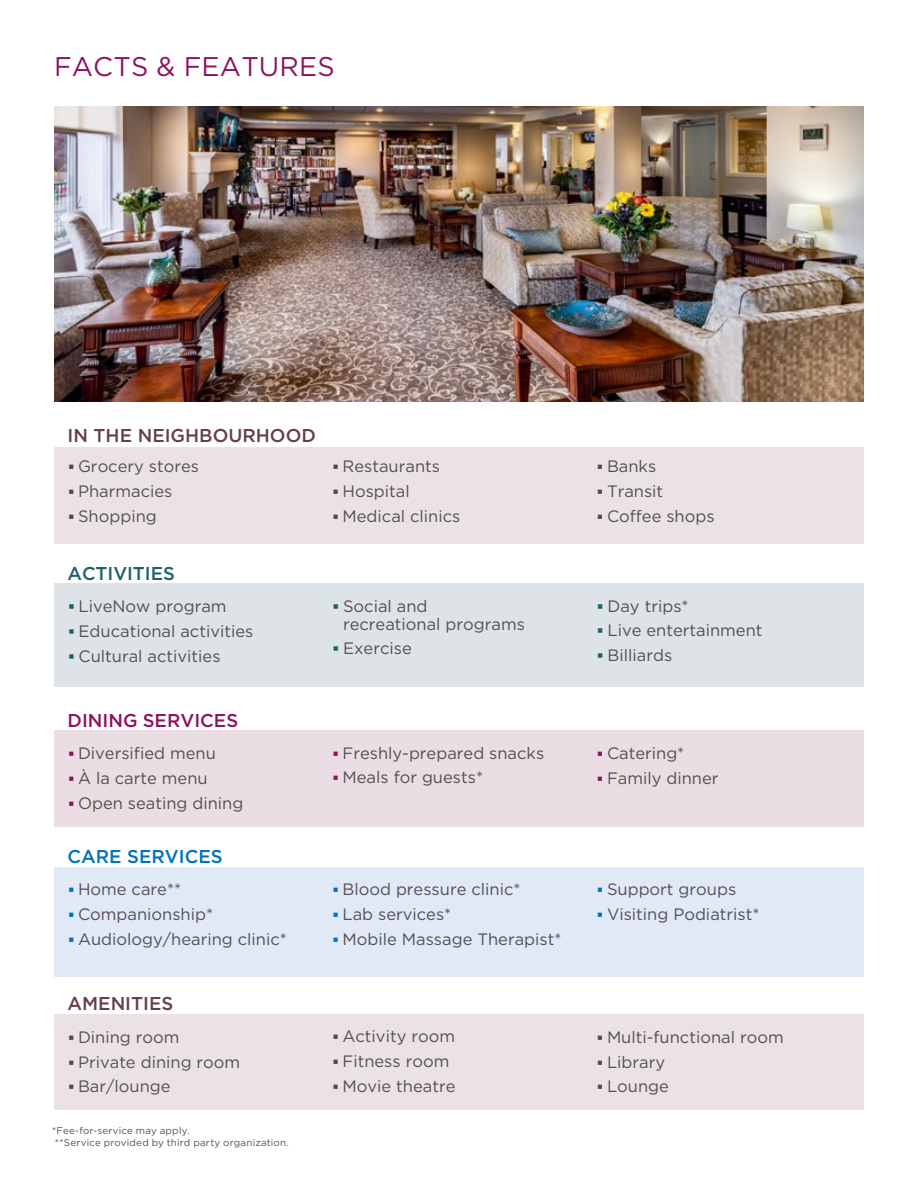
<style>
.page{position:relative;width:918px;height:1188px;background:#fff}
.page>*{position:absolute;margin:0;border:0;box-sizing:border-box;transform-origin:0 0}
.t1{font:27px "Gotham HTF";letter-spacing:.005em;color:#8d1360}
.t2{font:500 18.6px "Gotham HTF";color:#653e51}
.t3{font:500 18.6px "Gotham HTF";color:#8d1360}
.t4{font:500 18.6px "Gotham HTF";color:#0072bc}
.t5{font:500 18.6px "Gotham HTF";letter-spacing:-.005em;color:#1f606d}
.t6{font:16.5px "Gotham HTF";color:#534f53}
.t7{font:9.75px/11.7px "Gotham HTF";letter-spacing:.02em;color:#534f53}
</style>
<div class="page">
<div style="left:54px;top:867px;width:810px;height:110px;background:#e1e8f6"></div>
<div style="left:54px;top:1014px;width:810px;height:96px;background:#ebe2e7"></div>
<div style="left:54px;top:731px;width:810px;height:96px;background:#eadde4"></div>
<div style="left:54px;top:584px;width:810px;height:103px;background:#dde3e6"></div>
<div style="left:54px;top:447px;width:810px;height:96px;background:#ebe2e7"></div>
<img style="left:54px;top:107px;width:810px;height:294px">
<h1 class="t1" style="left:54px;top:52px;width:282px">FACTS &amp; FEATURES</h1>
<h2 class="t2" style="left:68px;top:424px;width:250px">IN THE NEIGHBOURHOOD</h2>
<p class="t6" style="left:78px;top:457px;width:123px">Grocery stores</p>
<p class="t6" style="left:343px;top:457px;width:99px">Restaurants</p>
<p class="t6" style="left:607px;top:457px;width:51px">Banks</p>
<p class="t6" style="left:78px;top:482px;width:96px">Pharmacies</p>
<p class="t6" style="left:343px;top:482px;width:69px">Hospital</p>
<p class="t6" style="left:607px;top:482px;width:58px">Transit</p>
<p class="t6" style="left:78px;top:507px;width:80px">Shopping</p>
<p class="t6" style="left:343px;top:507px;width:119px">Medical clinics</p>
<p class="t6" style="left:607px;top:507px;width:109px">Coffee shops</p>
<h2 class="t5" style="left:68px;top:562px;width:109px">ACTIVITIES</h2>
<p class="t6" style="left:79px;top:597px;width:150px">LiveNow program</p>
<p class="t6" style="left:343px;top:597px;width:86px">Social and</p>
<p class="t6" style="left:608px;top:597px;width:83px">Day trips*</p>
<p class="t6" style="left:343px;top:615px;width:183px">recreational programs</p>
<p class="t6" style="left:79px;top:622px;width:176px">Educational activities</p>
<p class="t6" style="left:608px;top:622px;width:157px">Live entertainment</p>
<p class="t6" style="left:343px;top:640px;width:70px">Exercise</p>
<p class="t6" style="left:79px;top:647px;width:144px">Cultural activities</p>
<p class="t6" style="left:608px;top:646px;width:66px">Billiards</p>
<h2 class="t3" style="left:68px;top:709px;width:172px">DINING SERVICES</h2>
<p class="t6" style="left:78px;top:744px;width:139px">Diversified menu</p>
<p class="t6" style="left:343px;top:744px;width:203px">Freshly-prepared snacks</p>
<p class="t6" style="left:607px;top:744px;width:79px">Catering*</p>
<p class="t6" style="left:78px;top:769px;width:131px">À la carte menu</p>
<p class="t6" style="left:343px;top:769px;width:142px">Meals for guests*</p>
<p class="t6" style="left:607px;top:769px;width:113px">Family dinner</p>
<p class="t6" style="left:78px;top:794px;width:167px">Open seating dining</p>
<h2 class="t4" style="left:68px;top:846px;width:157px">CARE SERVICES</h2>
<p class="t6" style="left:78px;top:880px;width:105px">Home care**</p>
<p class="t6" style="left:343px;top:880px;width:180px">Blood pressure clinic*</p>
<p class="t6" style="left:607px;top:880px;width:131px">Support groups</p>
<p class="t6" style="left:78px;top:905px;width:137px">Companionship*</p>
<p class="t6" style="left:343px;top:905px;width:110px">Lab services*</p>
<p class="t6" style="left:607px;top:905px;width:154px">Visiting Podiatrist*</p>
<p class="t6" style="left:78px;top:930px;width:210px">Audiology/hearing clinic*</p>
<p class="t6" style="left:343px;top:930px;width:221px">Mobile Massage Therapist*</p>
<h2 class="t2" style="left:68px;top:993px;width:107px">AMENITIES</h2>
<p class="t6" style="left:78px;top:1028px;width:103px">Dining room</p>
<p class="t6" style="left:343px;top:1027px;width:114px">Activity room</p>
<p class="t6" style="left:607px;top:1028px;width:178px">Multi-functional room</p>
<p class="t6" style="left:78px;top:1053px;width:164px">Private dining room</p>
<p class="t6" style="left:343px;top:1052px;width:108px">Fitness room</p>
<p class="t6" style="left:607px;top:1053px;width:60px">Library</p>
<p class="t6" style="left:78px;top:1077px;width:94px">Bar/lounge</p>
<p class="t6" style="left:343px;top:1077px;width:114px">Movie theatre</p>
<p class="t6" style="left:607px;top:1077px;width:63px">Lounge</p>
<p class="t7" style="left:55px;top:1124px;width:235px;text-indent:-3px">*Fee-for-service may apply.<br>**Service provided by third party organization.</p>
</div>
